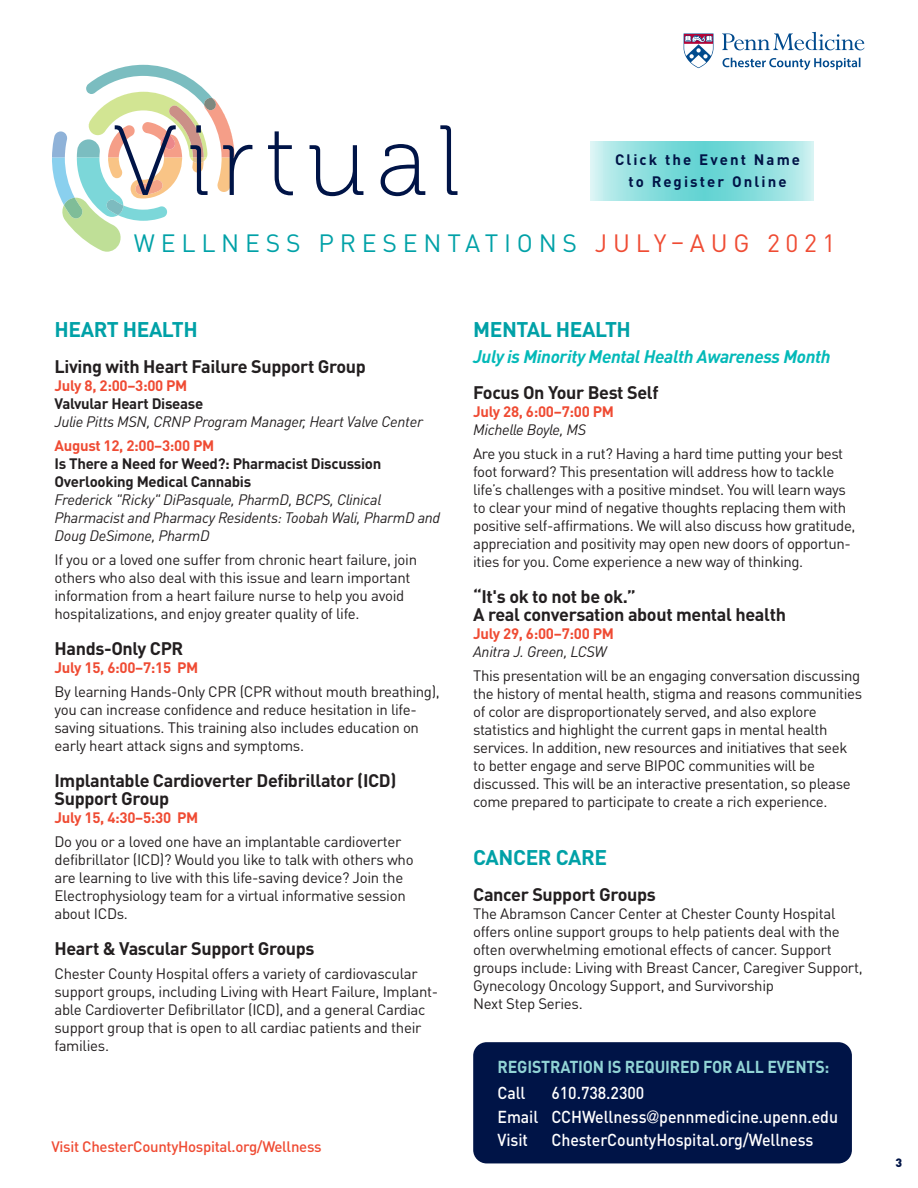
<style>
.page{position:relative;width:918px;height:1188px;background:#fff}
.page>*{position:absolute;margin:0;border:0;box-sizing:border-box;transform-origin:0 0}
.t1{font:99.45px "Museo 100";letter-spacing:.105em;color:#001447}
.t2{font:24.75px "DINOT";letter-spacing:.235em;color:#00a1a7}
.t3{font:700 21px "DINOT";letter-spacing:-.02em;color:#00a1a7}
.t4{font:700 18px/18px "DINOT";letter-spacing:-.02em;color:#231f20}
.t5{font:italic 700 18px "DINOT";letter-spacing:-.02em;color:#03b9b8}
.t6{font:500 17.1px "DINOT";letter-spacing:-.005em;color:#fff;scale:.93 1}
.t7{font:700 17.1px "DINOT";letter-spacing:-.01em;color:#91d4d5;scale:.93 1}
.t8{font:15px/18px "DINOT";letter-spacing:-.02em;color:#231f20}
.t9{font:italic 15px/18px "DINOT";letter-spacing:-.02em;color:#231f20}
.t10{font:700 15px "DINOT";letter-spacing:-.02em;color:#ef4b33}
.t11{font:700 15px/18px "DINOT";letter-spacing:-.02em;color:#231f20}
.t12{font:500 15px "DINOT";letter-spacing:-.02em;color:#ef4b33}
.t13{font:700 15px "DINOT";letter-spacing:.14em;color:#001447}
.t14{font:900 12px "DINOT";color:#001447}
.s1{color:#ef4b33}
.s2{font-family:"Helvetica";font-weight:300}
</style>
<div class="page">
<svg style="left:683px;top:33px;width:31px;height:36px"></svg>
<svg style="left:722px;top:32px;width:142px;height:38px"></svg>
<svg style="left:52px;top:64px;width:183px;height:188px"></svg>
<svg style="left:590px;top:142px;width:223px;height:58px;background:#8fdfdf"></svg>
<div style="left:473px;top:1042px;width:379px;height:121px;background:#001447;border-radius:14px"></div>
<p class="t1" style="left:113px;top:102px;width:348px">Virtual</p>
<p class="t2" style="left:134px;top:234px;width:703px">WELLNESS PRESENTATIONS <span class="s1">JULY–AUG 2021</span></p>
<p class="t13" style="left:615px;top:154px;width:187px">Click the Event Name</p>
<p class="t13" style="left:629px;top:177px;width:160px">to Register Online</p>
<p class="t3" style="left:55px;top:323px;width:145px">HEART HEALTH</p>
<p class="t4" style="left:55px;top:360px;width:313px">Living with Heart Failure Support Group</p>
<p class="t10" style="left:55px;top:381px;width:134px">July 8, 2:00–3:00 PM</p>
<p class="t11" style="left:55px;top:397px;width:150px">Valvular Heart Disease</p>
<p class="t9" style="left:55px;top:415px;width:370px">Julie Pitts MSN, CRNP Program Manager, Heart Valve Center</p>
<p class="t10" style="left:55px;top:441px;width:161px">August 12, 2:00–3:00 PM</p>
<p class="t11" style="left:55px;top:457px;width:328px">Is There a Need for Weed?: Pharmacist Discussion<br>Overlooking Medical Cannabis</p>
<p class="t9" style="left:55px;top:493px;width:387px">Frederick "Ricky" DiPasquale, PharmD, BCPS, Clinical<br>Pharmacist and Pharmacy Residents: Toobah Wali, PharmD and<br>Doug DeSimone, PharmD</p>
<p class="t8" style="left:55px;top:553px;width:364px">If you or a loved one suffer from chronic heart failure, join others who also deal with this issue and learn important information from a heart failure nurse to help you avoid hospitalizations, and enjoy greater quality of life.</p>
<p class="t4" style="left:55px;top:642px;width:130px">Hands-Only CPR</p>
<p class="t10" style="left:55px;top:663px;width:145px">July 15, 6:00–7:15 PM</p>
<p class="t8" style="left:55px;top:685px;width:387px">By learning Hands-Only CPR (CPR without mouth breathing), you can increase confidence and reduce hesitation in life&shy;saving situations. This training also includes education on early heart attack signs and symptoms.</p>
<p class="t4" style="left:55px;top:774px;width:343px">Implantable Cardioverter Defibrillator (ICD)<br>Support Group</p>
<p class="t10" style="left:55px;top:813px;width:145px">July 15, 4:30–5:30 PM</p>
<p class="t8" style="left:55px;top:835px;width:361px">Do you or a loved one have an implantable cardioverter defibrillator (ICD)? Would you like to talk with others who</p>
<p class="t8" style="left:55px;top:871px;width:353px">are learning to live with this life-saving device? Join the<br>Electrophysiology team for a virtual informative session</p>
<p class="t8" style="left:55px;top:907px;width:75px">about ICDs.</p>
<p class="t4" style="left:55px;top:942px;width:262px">Heart &amp; Vascular Support Groups</p>
<p class="t8" style="left:55px;top:967px;width:385px">Chester County Hospital offers a variety of cardiovascular support groups, including Living with Heart Failure, Implant&shy;able Cardioverter Defibrillator (ICD), and a general Cardiac support group that is open to all cardiac patients and their families.</p>
<p class="t12" style="left:51px;top:1141px;width:272px">Visit ChesterCountyHospital.org/Wellness</p>
<p class="t3" style="left:473px;top:323px;width:159px">MENTAL HEALTH</p>
<p class="t5" style="left:473px;top:346px;width:359px">July is Minority Mental Health Awareness Month</p>
<p class="t4" style="left:473px;top:385px;width:187px">Focus On Your Best Self</p>
<p class="t10" style="left:473px;top:406px;width:142px">July 28, 6:00–7:00 PM</p>
<p class="t9" style="left:473px;top:423px;width:115px">Michelle Boyle, MS</p>
<p class="t8" style="left:473px;top:446px;width:374px">Are you stuck in a rut? Having a hard time putting your best foot forward? This presentation will address how to tackle life’s challenges with a positive mindset. You will learn ways</p>
<p class="t8" style="left:473px;top:500px;width:384px">to clear your mind of negative thoughts replacing them with positive self-affirmations. We will also discuss how gratitude, appreciation and positivity may open new doors of opportun&shy;ities for you. Come experience a new way of thinking.</p>
<p class="t4" style="left:473px;top:589px;width:164px">“It's ok to not be ok.”</p>
<p class="t4" style="left:473px;top:607px;width:314px">A real conversation about mental health</p>
<p class="t10" style="left:473px;top:628px;width:142px">July 29, 6:00–7:00 PM</p>
<p class="t9" style="left:473px;top:645px;width:135px">Anitra J. Green, LCSW</p>
<p class="t8" style="left:473px;top:668px;width:390px">This presentation will be an engaging conversation discussing the history of mental health, stigma and reasons communities of color are disproportionately served, and also explore statistics and highlight the current gaps in mental health services. In addition, new resources and initiatives that seek</p>
<p class="t8" style="left:473px;top:758px;width:379px">to better engage and serve BIPOC communities will be discussed. This will be an interactive presentation, so please come prepared to participate to create a rich experience.</p>
<p class="t3" style="left:473px;top:851px;width:135px">CANCER CARE</p>
<p class="t4" style="left:473px;top:888px;width:184px">Cancer Support Groups</p>
<p class="t8" style="left:473px;top:907px;width:391px">The Abramson Cancer Center at Chester County Hospital offers online support groups to help patients deal with the often overwhelming emotional effects of cancer. Support groups include: Living with Breast Cancer, Caregiver Support, Gynecology Oncology Support, and Survivorship</p>
<p class="t8" style="left:473px;top:997px;width:111px">Next Step Series.</p>
<p class="t7" style="left:498px;top:1061px;width:358px">REGISTRATION IS REQUIRED FOR ALL EVENTS:</p>
<p class="t6" style="left:497px;top:1087px;width:32px">Call</p>
<p class="t6" style="left:551px;top:1087px;width:101px">610.738.2300</p>
<p class="t6" style="left:497px;top:1110px;width:368px">Email CCHWellness<span class="s2">@</span>pennmedicine.upenn.edu</p>
<p class="t6" style="left:497px;top:1134px;width:34px">Visit</p>
<p class="t6" style="left:551px;top:1134px;width:283px">ChesterCountyHospital.org/Wellness</p>
<p class="t14" style="left:895px;top:1156px;width:8px">3</p>
</div>
